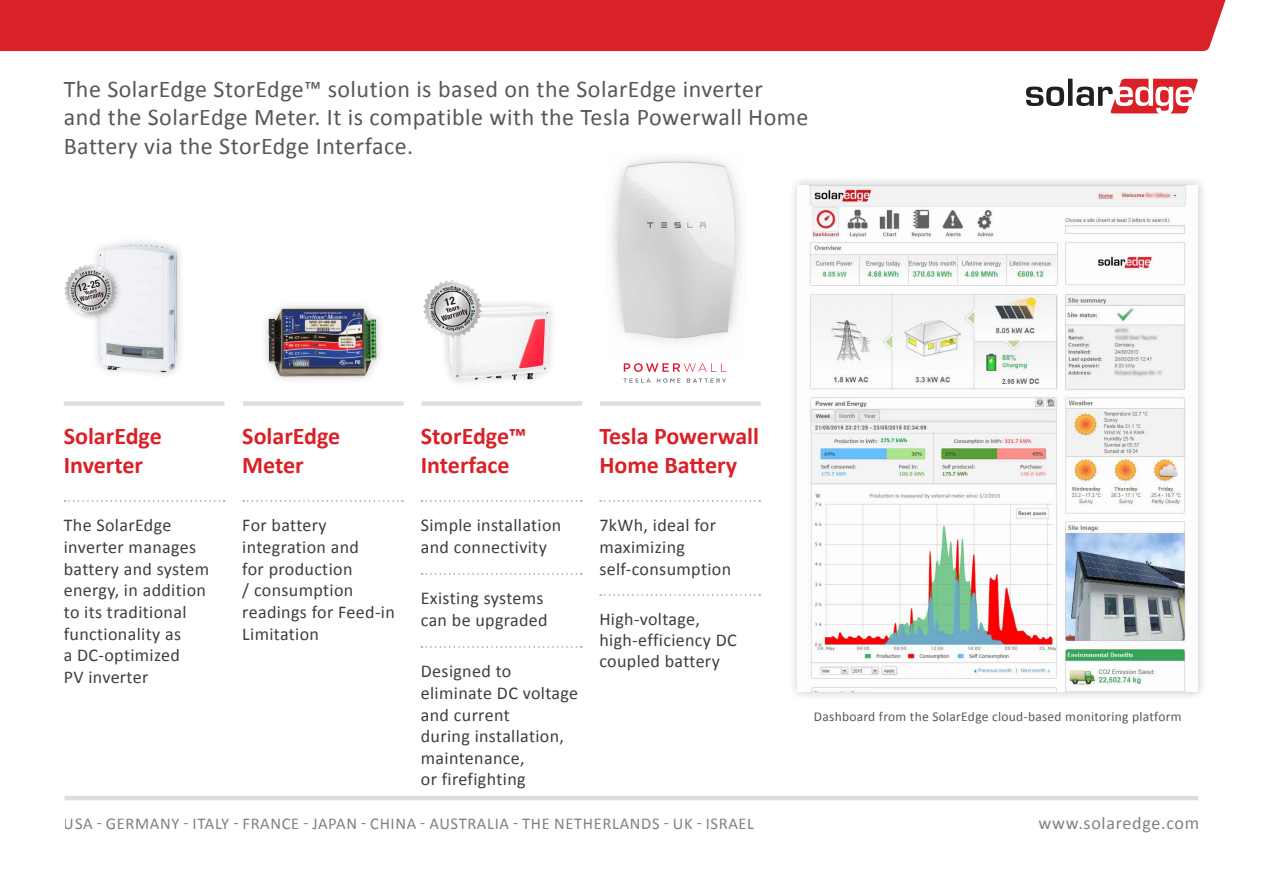
<style>
.page{position:relative;width:1263px;height:893px;background:#fff}
.page>*{position:absolute;margin:0;border:0;box-sizing:border-box;transform-origin:0 0}
.t1{font:24px/28.8px "Calibri";letter-spacing:.02em;color:#57585a}
.t2{font:700 24px/28.8px "Calibri";color:#da2128}
.t3{font:18px/21.6px "Calibri";letter-spacing:.02em;color:#3e3e3f}
.pg1_Text_URL{font:18px "Calibri";letter-spacing:.04em;color:#808180}
.t4{font:16.5px "Calibri";letter-spacing:.04em;color:#808180}
.t5{font:13.5px "Calibri";letter-spacing:.02em;color:#57585a}
</style>
<div class="page">
<svg style="left:1026px;top:79px;width:172px;height:34px"></svg>
<hr style="left:65px;top:796px;width:1133px;height:4px;background:#dcdddf">
<img style="left:611px;top:157px;width:130px;height:185px">
<svg style="left:624px;top:363px;width:102px;height:9px"></svg>
<svg style="left:623px;top:378px;width:28px;height:5px"></svg>
<svg style="left:657px;top:378px;width:23px;height:5px"></svg>
<svg style="left:687px;top:378px;width:39px;height:5px"></svg>
<img style="left:95px;top:241px;width:86px;height:134px">
<div style="left:62px;top:261px;width:60px;height:61px;background:#231f20;opacity:.2"></div>
<svg style="left:65px;top:264px;width:52px;height:53px"></svg>
<img style="left:265px;top:305px;width:116px;height:75px">
<img style="left:445px;top:303px;width:107px;height:80px">
<img style="left:424px;top:280px;width:58px;height:58px">
<div style="left:64px;top:401px;width:160px;height:5px;background:#dcdddf"></div>
<div style="left:243px;top:401px;width:161px;height:5px;background:#dcdddf"></div>
<div style="left:422px;top:401px;width:160px;height:5px;background:#dcdddf"></div>
<div style="left:600px;top:401px;width:161px;height:5px;background:#dcdddf"></div>
<svg style="left:65px;top:500px;width:160px;height:2px"></svg>
<svg style="left:243px;top:500px;width:160px;height:2px"></svg>
<svg style="left:422px;top:500px;width:160px;height:2px"></svg>
<svg style="left:422px;top:573px;width:160px;height:2px"></svg>
<svg style="left:422px;top:646px;width:160px;height:2px"></svg>
<svg style="left:600px;top:500px;width:160px;height:2px"></svg>
<svg style="left:600px;top:594px;width:160px;height:2px"></svg>
<div style="left:789px;top:176px;width:418px;height:525px;background:#231f20;opacity:.25"></div>
<img style="left:798px;top:185px;width:400px;height:507px">
<div style="left:0;top:0;width:1226px;height:51px;background:#da2128"></div>
<p class="t1" style="left:64px;top:74px;width:746px">The SolarEdge StorEdge™ solution is based on the SolarEdge inverter<br>and the SolarEdge Meter It. is compatible with the Tesla Powerwall Home<br>Battery via the StorEdge Interface.</p>
<p class="t2" style="left:64px;top:422px;width:99px">SolarEdge<br>Inverter</p>
<p class="t3" style="left:64px;top:515px;width:147px">The SolarEdge inverter manages battery and system energy in, addition to its traditional functionality as<br>a DC-optimized<br>PV inverter</p>
<p class="t2" style="left:242px;top:422px;width:99px">SolarEdge<br>Meter</p>
<p class="t3" style="left:242px;top:515px;width:154px">For battery integration and<br>for production<br>/ consumption readings for Feed i n-<br>Limitation</p>
<p class="t2" style="left:421px;top:422px;width:107px">StorEdgeTM<br>Interface</p>
<p class="t3" style="left:421px;top:515px;width:142px">Simple installation and connectivity</p>
<p class="t3" style="left:421px;top:588px;width:128px">Existing systems can be upgraded</p>
<p class="t3" style="left:421px;top:661px;width:159px">Designed to eliminate DC voltage and current<br>during installation, maintenance,<br>or firefighting</p>
<p class="t2" style="left:599px;top:422px;width:161px">Tesla Powerwall<br>Home Battery</p>
<p class="t3" style="left:599px;top:515px;width:133px">7kWh, ideal for maximizing self-consumption</p>
<p class="t3" style="left:599px;top:609px;width:139px;line-height:21px">High-voltage, high-efficiency DC coupled battery</p>
<p class="t4" style="left:64px;top:813px;width:692px">USA - GERMANY - ITALY - FRANCE - JAPAN - CHINA - AUSTRALIA - THE NETHERLANDS - UK - ISRAEL</p>
<p class="t5" style="left:814px;top:708px;width:369px">Dashboard from the SolarEdge cloud-based monitoring platform</p>
<p class="pg1_Text_URL" style="left:1039px;top:812px;width:162px">www.solaredge.com</p>
</div>
